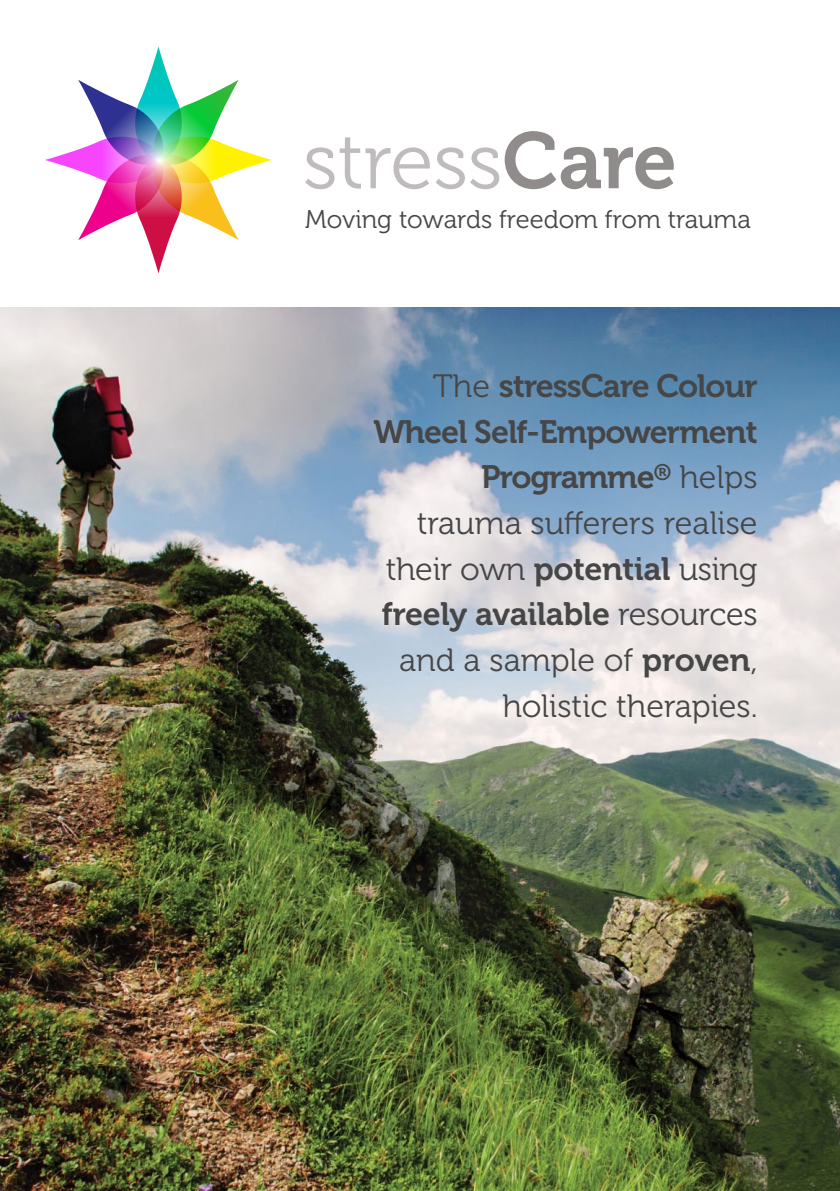
<style>
.page{position:relative;width:840px;height:1191px;background:#fff}
.page>*{position:absolute;margin:0;border:0;box-sizing:border-box;transform-origin:0 0}
.t1{font:32.2px/45.6px "Museo 300";color:#464647;text-align:right}
.t2{font:32.2px/45.6px "Museo 700";letter-spacing:-.03em;color:#464647;text-align:right}
.t3{font:25.4px "Museo 300";color:#464647}
.s1{font-family:"Museo 300"}
.s2{font-family:"Museo 700"}
</style>
<div class="page">
<svg style="left:45px;top:47px;width:227px;height:226px"></svg>
<svg style="left:305px;top:131px;width:368px;height:58px"></svg>
<img style="left:0;top:308px;width:839px;height:883px">
<p class="t3" style="left:305px;top:205px;width:447px">Moving towards freedom from trauma</p>
<p class="t2" style="left:373px;top:363px;width:385px"><span class="s1">The</span> stressCare Colour<br>Wheel Self-Empowerment<br>Programme<sup>®</sup> <span class="s1">helps</span></p>
<p class="t1" style="left:381px;top:501px;width:377px">trauma sufferers realise their own <span class="s2">potential</span> using <span class="s2">freely available</span> resources and a sample of <span class="s2">proven</span>, holistic therapies.</p>
</div>
